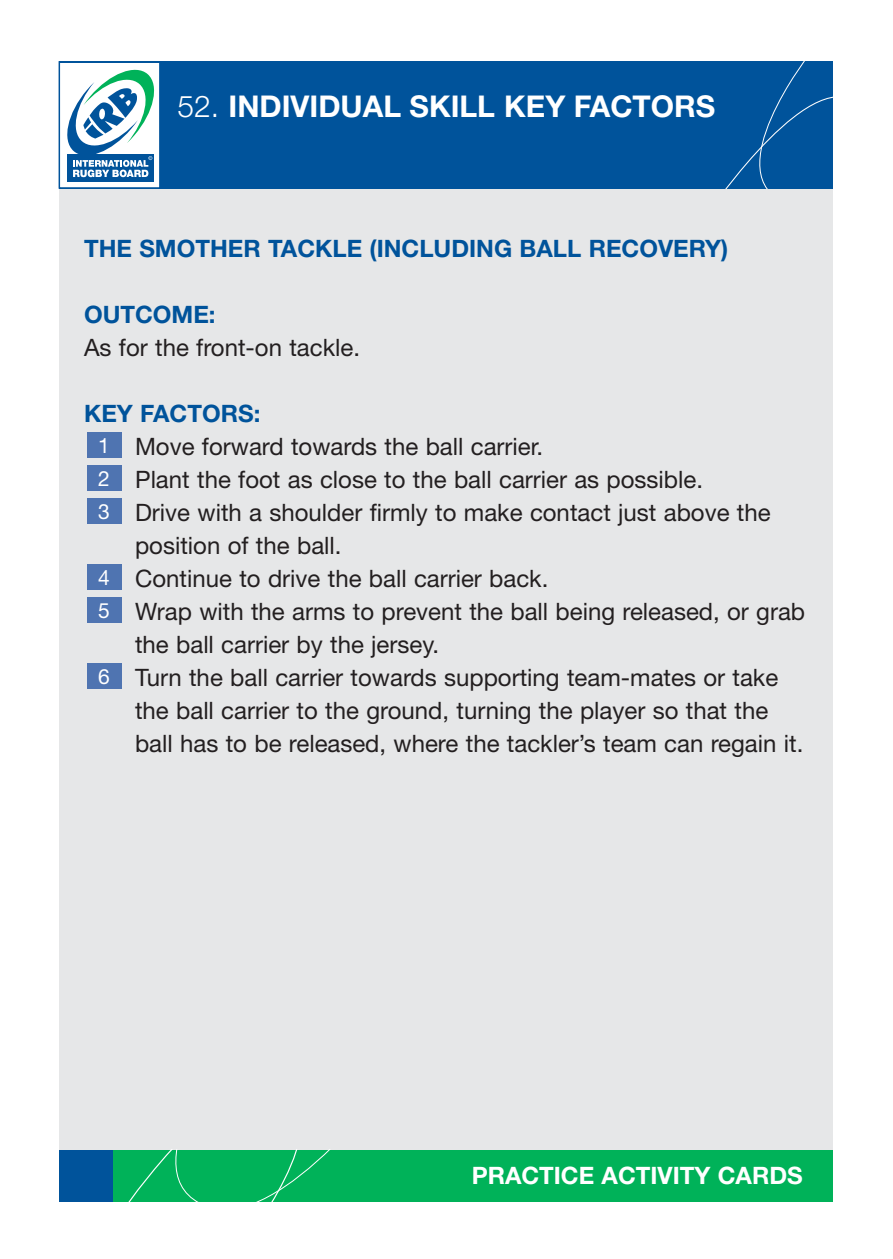
<style>
.page{position:relative;width:893px;height:1259px;background:#fff}
.page>*{position:absolute;margin:0;border:0;box-sizing:border-box;transform-origin:0 0}
.t1{font:700 30px "Helvetica Neue";color:#fff}
.t2{font:24px/33px "Helvetica Neue";color:#231f20}
.t3{font:700 24px "Helvetica Neue";color:#00539b}
.t4{font:700 24px "Helvetica Neue";color:#fff}
.t5{font:21px "Helvetica Neue";color:#fff}
.s1{font-weight:300}
</style>
<div class="page">
<div style="left:59px;top:61px;width:773px;height:1112px;background:#e6e7e8"></div>
<div style="left:59px;top:1150px;width:773px;height:51px;background:#00b259"></div>
<svg style="left:112px;top:1150px;width:218px;height:51px"></svg>
<div style="left:59px;top:1150px;width:53px;height:51px;background:#00539b"></div>
<div style="left:59px;top:61px;width:773px;height:128px;background:#00539b"></div>
<svg style="left:725px;top:61px;width:107px;height:128px"></svg>
<div style="left:60px;top:63px;width:100px;height:125px;background:#fff"></div>
<div style="left:67px;top:154px;width:87px;height:28px;background:#00539b"></div>
<svg style="left:67px;top:69px;width:88px;height:108px"></svg>
<div style="left:59px;top:61px;width:102px;height:128px;border:2px solid #00539b"></div>
<div style="left:87px;top:663px;width:34px;height:26px;background:#4f74b1"></div>
<div style="left:87px;top:597px;width:34px;height:26px;background:#4f74b1"></div>
<div style="left:87px;top:564px;width:34px;height:26px;background:#4f74b1"></div>
<div style="left:87px;top:498px;width:34px;height:26px;background:#4f74b1"></div>
<div style="left:87px;top:465px;width:34px;height:26px;background:#4f74b1"></div>
<div style="left:87px;top:432px;width:34px;height:26px;background:#4f74b1"></div>
<p class="t1" style="left:178px;top:95px;width:539px"><span class="s1">52.</span> INDIVIDUAL SKILL KEY FACTORS</p>
<p class="t3" style="left:84px;top:240px;width:646px">THE SMOTHER TACKLE (INCLUDING BALL RECOVERY)</p>
<p class="t3" style="left:84px;top:306px;width:133px">OUTCOME:</p>
<p class="t2" style="left:84px;top:333px;width:277px">As for the front-on tackle.</p>
<p class="t3" style="left:84px;top:405px;width:178px">KEY FACTORS:</p>
<p class="t2" style="left:135px;top:432px;width:672px">Move forward towards the ball carrier.<br>Plant the foot as close to the ball carrier as possible.<br>Drive with a shoulder firmly to make contact just above the position of the ball.<br>Continue to drive the ball carrier back.<br>Wrap with the arms to prevent the ball being released, or grab the ball carrier by the jersey.<br>Turn the ball carrier towards supporting team-mates or take the ball carrier to the ground, turning the player so that the ball has to be released, where the tackler’s team can regain it.</p>
<p class="t5" style="left:98px;top:438px;width:13px">1</p>
<p class="t5" style="left:98px;top:471px;width:13px">2</p>
<p class="t5" style="left:98px;top:504px;width:13px">3</p>
<p class="t5" style="left:98px;top:570px;width:13px">4</p>
<p class="t5" style="left:98px;top:603px;width:13px">5</p>
<p class="t5" style="left:98px;top:669px;width:13px">6</p>
<p class="t4" style="left:472px;top:1167px;width:333px">PRACTICE ACTIVITY CARDS</p>
</div>
